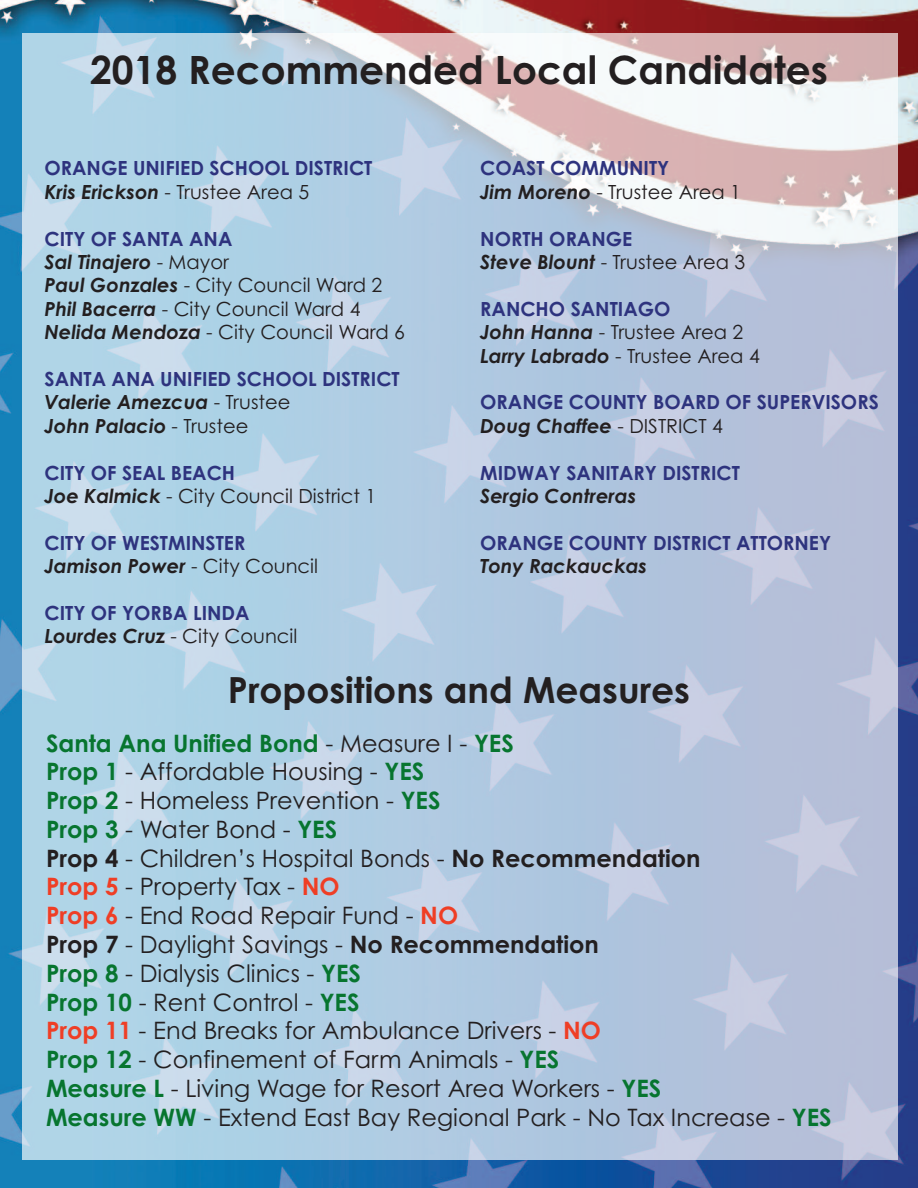
<style>
.page{position:relative;width:918px;height:1188px;background:#fff}
.page>*{position:absolute;margin:0;border:0;box-sizing:border-box;transform-origin:0 0}
.t1{font:700 39px "Century Gothic";color:#231f20}
.t2{font:700 36px "Century Gothic";color:#231f20}
.t3{font:24px/28.8px "Century Gothic";color:#231f20}
.t4{font:700 19.5px/23.4px "Century Gothic";color:#2e337e}
.t5{font:19.5px/23.4px "Century Gothic";color:#231f20}
.t6{font:italic 700 19.5px "Century Gothic";color:#231f20}
.s1{font-style:italic;color:#231f20}
.s2{font-weight:400;color:#231f20}
.s3{font-weight:700;color:#2e337e}
.s4{font-weight:700;font-style:italic}
.s5{font-weight:700;color:#07752f}
.s6{font-weight:700}
.s7{font-weight:700;color:#ef3e25}
</style>
<div class="page">
<img style="left:0;top:0;width:918px;height:1188px">
<div style="left:22px;top:33px;width:876px;height:1126px;background:#fff;opacity:.67"></div>
<h1 class="t1" style="left:90px;top:48px;width:739px">2018 Recommended Local Candidates</h1>
<p class="t4" style="left:45px;top:157px;width:329px">ORANGE UNIFIED SCHOOL DISTRICT<br><span class="s1">Kris Erickson</span> <span class="s2">- Trustee Area 5</span></p>
<p class="t5" style="left:45px;top:227px;width:362px"><span class="s3">CITY OF SANTA ANA<br></span><span class="s4">Sal Tinajero</span> - Mayor<br><span class="s4">Paul Gonzales</span> - City Council Ward 2<br><span class="s4">Phil Bacerra</span> - City Council Ward 4<br><span class="s4">Nelida Mendoza</span> - City Council Ward 6</p>
<p class="t4" style="left:45px;top:368px;width:357px">SANTA ANA UNIFIED SCHOOL DISTRICT<br><span class="s1">Valerie Amezcua</span> <span class="s2">- Trustee<br></span><span class="s1">John Palacio</span> <span class="s2">- Trustee</span></p>
<p class="t5" style="left:45px;top:461px;width:333px"><span class="s3">CITY OF SEAL BEACH<br></span><span class="s4">Joe Kalmick</span> - City Council District 1</p>
<p class="t4" style="left:45px;top:531px;width:275px">CITY OF WESTMINSTER<br><span class="s1">Jamison Power</span> <span class="s2">- City Council</span></p>
<p class="t4" style="left:45px;top:602px;width:254px">CITY OF YORBA LINDA<br><span class="s1">Lourdes Cruz</span> <span class="s2">- City Council</span></p>
<p class="t4" style="left:480px;top:157px;width:262px">COAST COMMUNITY<br><span class="s1">Jim Moreno</span> <span class="s2">- Trustee Area 1</span></p>
<p class="t5" style="left:480px;top:227px;width:267px"><span class="s3">NORTH ORANGE<br></span><span class="s4">Steve Blount</span> - Trustee Area 3</p>
<p class="t5" style="left:480px;top:297px;width:281px"><span class="s3">RANCHO SANTIAGO<br></span><span class="s4">John Hanna</span> - Trustee Area 2<br><span class="s4">Larry Labrado</span> - Trustee Area 4</p>
<p class="t4" style="left:480px;top:391px;width:400px">ORANGE COUNTY BOARD OF SUPERVISORS<br><span class="s1">Doug Chaffee</span> <span class="s2">- DISTRICT 4</span></p>
<p class="t4" style="left:480px;top:461px;width:261px">MIDWAY SANITARY DISTRICT</p>
<p class="t6" style="left:480px;top:485px;width:157px">Sergio Contreras</p>
<p class="t4" style="left:480px;top:531px;width:352px">ORANGE COUNTY DISTRICT ATTORNEY</p>
<p class="t6" style="left:480px;top:555px;width:168px">Tony Rackauckas</p>
<h2 class="t2" style="left:228px;top:670px;width:464px">Propositions and Measures</h2>
<p class="t3" style="left:46px;top:729px;width:787px"><span class="s5">Santa Ana Unified Bond</span> - Measure I - <span class="s5">YES<br>Prop 1</span> - Affordable Housing - <span class="s5">YES<br>Prop 2</span> - Homeless Prevention - <span class="s5">YES<br>Prop 3</span> - Water Bond - <span class="s5">YES<br></span><span class="s6">Prop 4</span> - Children’s Hospital Bonds - <span class="s6">No Recommendation<br></span><span class="s7">Prop 5</span> - Property Tax - <span class="s7">NO<br>Prop 6</span> - End Road Repair Fund - <span class="s7">NO<br></span><span class="s6">Prop 7</span> - Daylight Savings - <span class="s6">No Recommendation<br></span><span class="s5">Prop 8</span> - Dialysis Clinics - <span class="s5">YES<br>Prop 10</span> - Rent Control - <span class="s5">YES<br></span><span class="s7">Prop 11</span> - End Breaks for Ambulance Drivers - <span class="s7">NO<br></span><span class="s5">Prop 12</span> - Confinement of Farm Animals - <span class="s5">YES<br>Measure L</span> - Living Wage for Resort Area Workers - <span class="s5">YES<br>Measure WW</span> - Extend East Bay Regional Park - No Tax Increase - <span class="s5">YES</span></p>
</div>
